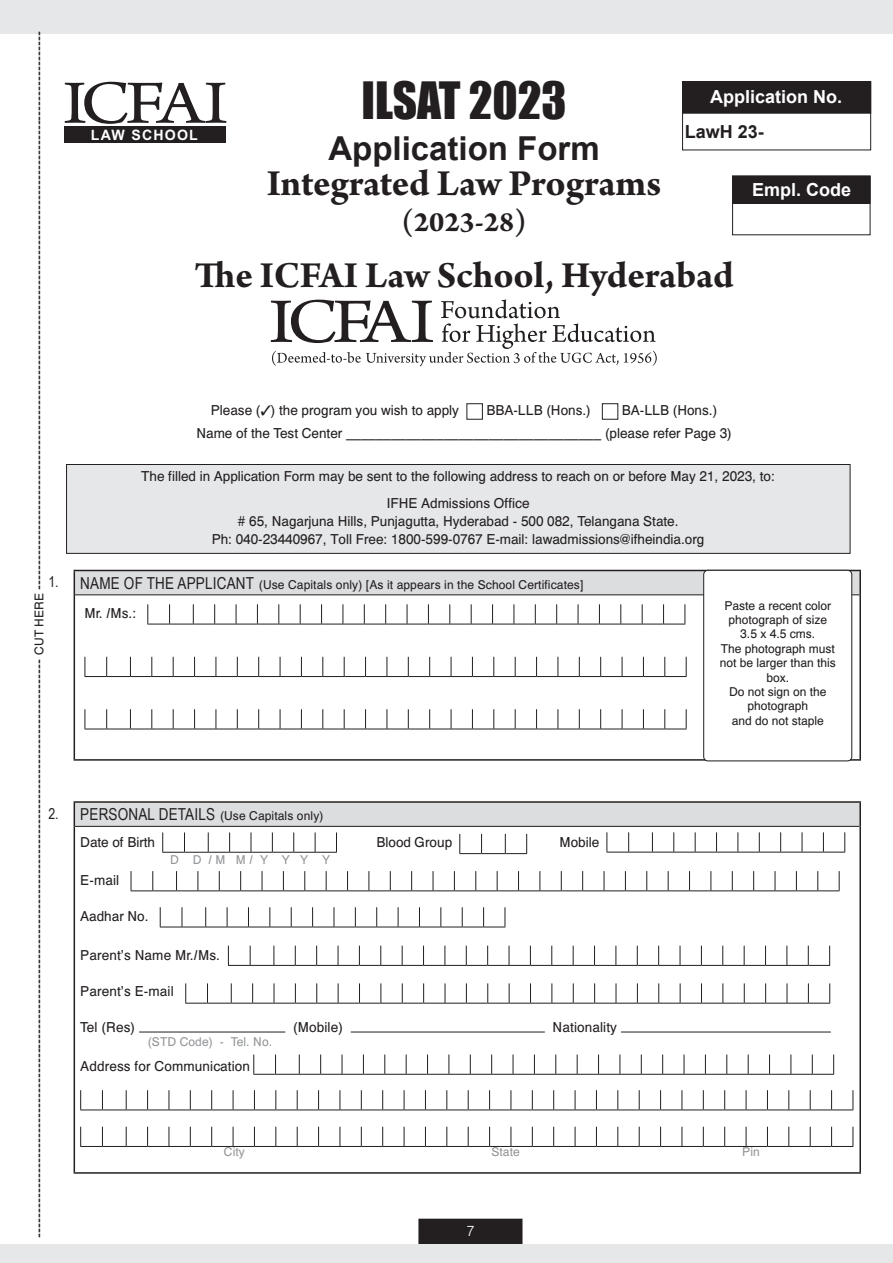
<style>
.page{position:relative;width:893px;height:1263px;background:#fff}
.page>*{position:absolute;margin:0;border:0;box-sizing:border-box;transform-origin:0 0}
.t1{font:64.65px "Arno Pro";letter-spacing:-.08em;color:#231f20;scale:1.16 1}
.Headline{font:47.25px "Impact";color:#231f20}
.Headline-2{font:700 39px "Arno Pro";letter-spacing:-.005em;color:#231f20}
.Headline-3{font:700 33px "Arial";color:#231f20}
.Headline-4{font:700 30px "Arno Pro";color:#231f20}
.Sub-Head{font:700 18px "Arial";color:#fff}
.Sub-Head-2{font:700 18px "Arial";color:#231f20}
.t2{font:15px "Helv Normal";color:#231f20}
.Sub-Head-3{font:15px "Arial Narrow";color:#231f20}
.t3{font:300 15px "Swiss 721 BT";color:#fff}
.t4{font:700 14.4px "Arial";letter-spacing:.085em;color:#fff}
.Body_text{font:13.5px/18px "Helv Normal";color:#231f20;text-align:center}
.Body_text-2{font:12px/14.4px "Helv Normal";color:#231f20;text-align:center}
.Body_text-3{font:12px "Helv Normal";letter-spacing:.01em;color:#939598}
.s1{font-size:12px}
.s2{font-family:"Arial Narrow";font-size:16.5px}
</style>
<div class="page">
<div style="left:0;top:0;width:893px;height:34px;background:#e6e7e9"></div>
<div style="left:419px;top:1219px;width:103px;height:25px;background:#231f20"></div>
<div style="left:0;top:1244px;width:893px;height:19px;background:#e6e7e9"></div>
<div style="left:683px;top:82px;width:188px;height:31px;background:#231f20"></div>
<div style="left:682px;top:81px;width:189px;height:33px;border:1px solid #231f20"></div>
<div style="left:682px;top:81px;width:189px;height:69px;border:1px solid #231f20"></div>
<div style="left:733px;top:176px;width:137px;height:27px;background:#231f20"></div>
<div style="left:732px;top:176px;width:138px;height:59px;border:1px solid #231f20"></div>
<div style="left:466px;top:403px;width:17px;height:17px;border:1px solid #231f20"></div>
<div style="left:602px;top:403px;width:16px;height:17px;border:1px solid #231f20"></div>
<div style="left:64px;top:126px;width:162px;height:17px;background:#231f20"></div>
<div style="left:67px;top:464px;width:783px;height:89px;background:#e6e7e9"></div>
<div style="left:66px;top:464px;width:784px;height:90px;border:1px solid #231f20"></div>
<svg style="left:271px;top:299px;width:386px;height:67px"></svg>
<div style="left:74px;top:802px;width:786px;height:24px;background:#dcdddf"></div>
<hr style="left:75px;top:826px;width:784px;height:1px;background:#231f20">
<hr style="left:74px;top:801px;width:787px;height:2px;background:#231f20">
<svg style="left:74px;top:803px;width:1px;height:23px"></svg>
<hr style="left:859px;top:803px;width:2px;height:23px;background:#231f20">
<hr style="left:74px;top:826px;width:1px;height:346px;background:#231f20">
<hr style="left:859px;top:826px;width:2px;height:346px;background:#231f20">
<hr style="left:74px;top:1172px;width:787px;height:2px;background:#231f20">
<svg style="left:162px;top:832px;width:175px;height:21px"></svg>
<svg style="left:459px;top:834px;width:68px;height:20px"></svg>
<svg style="left:606px;top:832px;width:239px;height:21px"></svg>
<svg style="left:131px;top:871px;width:709px;height:20px"></svg>
<svg style="left:160px;top:907px;width:346px;height:21px"></svg>
<svg style="left:228px;top:946px;width:602px;height:20px"></svg>
<svg style="left:185px;top:983px;width:645px;height:21px"></svg>
<hr style="left:139px;top:1032px;width:146px;height:1px;background:#231f20">
<hr style="left:351px;top:1032px;width:194px;height:1px;background:#231f20">
<hr style="left:621px;top:1032px;width:210px;height:1px;background:#231f20">
<svg style="left:253px;top:1054px;width:581px;height:21px"></svg>
<svg style="left:80px;top:1090px;width:774px;height:20px"></svg>
<svg style="left:80px;top:1127px;width:774px;height:20px"></svg>
<div style="left:74px;top:570px;width:786px;height:25px;background:#dcdddf"></div>
<hr style="left:75px;top:594px;width:784px;height:1px;background:#231f20">
<hr style="left:74px;top:570px;width:787px;height:1px;background:#231f20">
<svg style="left:74px;top:571px;width:1px;height:24px"></svg>
<hr style="left:859px;top:571px;width:2px;height:24px;background:#231f20">
<hr style="left:74px;top:595px;width:1px;height:164px;background:#231f20">
<hr style="left:859px;top:595px;width:2px;height:164px;background:#231f20">
<hr style="left:74px;top:759px;width:787px;height:2px;background:#231f20">
<div style="left:704px;top:570px;width:148px;height:191px;background:#fff;border-radius:4px"></div>
<div style="left:703px;top:570px;width:149px;height:191px;border:1px solid #231f20;border-radius:4px"></div>
<svg style="left:147px;top:604px;width:539px;height:21px"></svg>
<svg style="left:85px;top:657px;width:602px;height:20px"></svg>
<svg style="left:85px;top:709px;width:602px;height:21px"></svg>
<p class="t2" style="left:28px;top:1238px;width:1209px;rotate:-90deg">-------------------------------------------------------------------------------------------------------------------- <span class="s1">CUT HERE</span> ----------------------------------------------------------------------------------------------------------------</p>
<p class="Headline" style="left:362px;top:64px;width:206px">ILSAT 2023</p>
<p class="Headline-3" style="left:328px;top:126px;width:273px">Application Form</p>
<p class="t1" style="left:63px;top:63px;width:144px">ICFAI</p>
<p class="t4" style="left:91px;top:126px;width:109px">LAW SCHOOL</p>
<p class="Sub-Head" style="left:710px;top:84px;width:134px">Application No.</p>
<p class="Sub-Head-2" style="left:685px;top:119px;width:81px">LawH 23-</p>
<p class="Headline-2" style="left:267px;top:161px;width:396px">Integrated Law Programs</p>
<p class="Headline-4" style="left:402px;top:205px;width:126px">(2023-28)</p>
<p class="Sub-Head" style="left:752px;top:177px;width:101px">Empl. Code</p>
<p class="Headline-2" style="left:194px;top:252px;width:541px">The ICFAI Law School, Hyderabad</p>
<p class="Body_text" style="left:211px;top:401px;width:250px">Please (✓) the program you wish to apply</p>
<p class="Body_text" style="left:486px;top:401px;width:106px">BBA-LLB (Hons.)</p>
<p class="Body_text" style="left:622px;top:401px;width:97px">BA-LLB (Hons.)</p>
<p class="Body_text" style="left:196px;top:424px;width:537px">Name of the Test Center __________________________________ (please refer Page 3)</p>
<p class="Body_text" style="left:141px;top:467px;width:635px">The filled in Application Form may be sent to the following address to reach on or before May 21, 2023, to:</p>
<p class="Body_text" style="left:212px;top:494px;width:494px">IFHE Admissions Office<br># 65, Nagarjuna Hills, Punjagutta, Hyderabad - 500 082, Telangana State.<br>Ph: 040-23440967, Toll Free: 1800-599-0767 E-mail: lawadmissions@ifheindia.org</p>
<p class="Sub-Head-3" style="left:48px;top:571px;width:12px">1.</p>
<p class="Body_text-2" style="left:80px;top:577px;width:505px"><span class="s2">NAME OF THE APPLICANT</span> (Use Capitals only) [As it appears in the School Certificates]</p>
<p class="Body_text-2" style="left:724px;top:598px;width:108px">Paste a recent color</p>
<p class="Body_text-2" style="left:728px;top:612px;width:100px">photograph of size</p>
<p class="Body_text-2" style="left:740px;top:627px;width:76px">3.5 x 4.5 cms.</p>
<p class="Body_text-2" style="left:720px;top:641px;width:117px">The photograph must not be larger than this box.</p>
<p class="Body_text-2" style="left:729px;top:684px;width:99px">Do not sign on the</p>
<p class="Body_text-2" style="left:747px;top:699px;width:62px">photograph</p>
<p class="Body_text-2" style="left:732px;top:713px;width:93px">and do not staple</p>
<p class="Body_text" style="left:85px;top:604px;width:53px">Mr. /Ms.:</p>
<p class="Sub-Head-3" style="left:48px;top:802px;width:12px">2.</p>
<p class="Body_text-2" style="left:80px;top:809px;width:245px"><span class="s2">PERSONAL DETAILS</span> (Use Capitals only)</p>
<p class="Body_text" style="left:80px;top:832px;width:76px">Date of Birth</p>
<p class="Body_text" style="left:376px;top:832px;width:77px">Blood Group</p>
<p class="Body_text" style="left:559px;top:832px;width:41px">Mobile</p>
<p class="Body_text-3" style="left:170px;top:852px;width:161px">D D / M M / Y Y Y Y</p>
<p class="Body_text" style="left:80px;top:871px;width:40px">E-mail</p>
<p class="Body_text" style="left:80px;top:907px;width:70px">Aadhar No.</p>
<p class="Body_text" style="left:80px;top:946px;width:141px">Parent’s Name Mr./Ms.</p>
<p class="Body_text" style="left:80px;top:982px;width:95px">Parent’s E-mail</p>
<p class="Body_text" style="left:80px;top:1018px;width:56px">Tel (Res)</p>
<p class="Body_text" style="left:293px;top:1018px;width:51px">(Mobile)</p>
<p class="Body_text" style="left:553px;top:1018px;width:66px">Nationality</p>
<p class="Body_text-3" style="left:148px;top:1034px;width:126px">(STD Code) - Tel. No.</p>
<p class="Body_text" style="left:80px;top:1057px;width:171px">Address for Communication</p>
<p class="Body_text-3" style="left:224px;top:1144px;width:23px">City</p>
<p class="Body_text-3" style="left:491px;top:1144px;width:30px">State</p>
<p class="Body_text-3" style="left:742px;top:1144px;width:19px">Pin</p>
<p class="t3" style="left:467px;top:1221px;width:9px">7</p>
</div>
